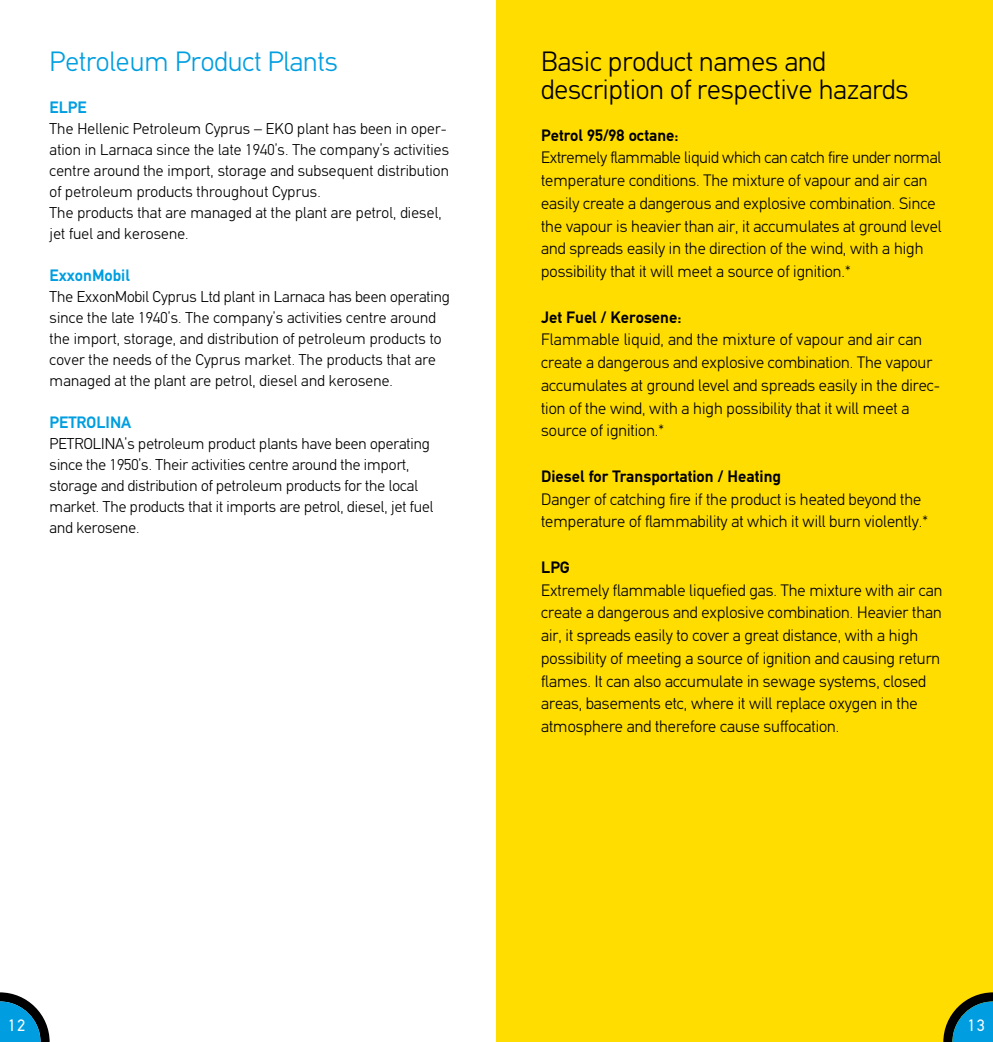
<style>
.page{position:relative;width:993px;height:1042px;background:#fff}
.page>*{position:absolute;margin:0;border:0;box-sizing:border-box;transform-origin:0 0}
.t1{font:300 28px/28px "PF Din Text";color:#000}
.t2{font:300 28px "PF Din Text";color:#009ee0}
.t3{font:300 16.62px/22.8px "PF Din Text";color:#000}
.t4{font:700 16.62px "PF Din Text";color:#000}
.t5{font:700 16.62px "PF Din Text";color:#009ee0}
.t6{font:16.62px "PF Din Text";color:#fff}
.t7{font:300 15.75px/21px "PF Din Text";letter-spacing:.01em;color:#000}
</style>
<div class="page">
<div style="left:496px;top:0;width:496px;height:1042px;background:#fd0"></div>
<svg style="left:943px;top:992px;width:49px;height:50px"></svg>
<svg style="left:0;top:992px;width:50px;height:50px"></svg>
<h1 class="t2" style="left:50px;top:44px;width:289px">Petroleum Product Plants</h1>
<p class="t5" style="left:50px;top:97px;width:39px">ELPE</p>
<p class="t7" style="left:50px;top:118px;width:401px">The Hellenic Petroleum Cyprus – EKO plant has been in oper&shy;ation in Larnaca since the late 1940’s. The company’s activities centre around the import, storage and subsequent distribution of petroleum products throughout Cyprus.<br>The products that are managed at the plant are petrol, diesel, jet fuel and kerosene.</p>
<p class="t5" style="left:50px;top:265px;width:82px">ExxonMobil</p>
<p class="t7" style="left:50px;top:286px;width:401px">The ExxonMobil Cyprus Ltd plant in Larnaca has been operating since the late 1940’s. The company’s activities centre around the import, storage, and distribution of petroleum products to cover the needs of the Cyprus market. The products that are managed at the plant are petrol, diesel and kerosene.</p>
<p class="t5" style="left:50px;top:412px;width:83px">PETROLINA</p>
<p class="t7" style="left:50px;top:433px;width:385px">PETROLINA’s petroleum product plants have been operating since the 1950’s. Their activities centre around the import, storage and distribution of petroleum products for the local market. The products that it imports are petrol, diesel, jet fuel and kerosene.</p>
<h1 class="t1" style="left:541px;top:47px;width:369px">Basic product names and description of respective hazards</h1>
<p class="t4" style="left:541px;top:125px;width:139px">Petrol 95/98 octane:</p>
<p class="t3" style="left:541px;top:146px;width:402px">Extremely flammable liquid which can catch fire under normal temperature conditions. The mixture of vapour and air can easily create a dangerous and explosive combination. Since the vapour is heavier than air, it accumulates at ground level and spreads easily in the direction of the wind, with a high possibility that it will meet a source of ignition.*</p>
<p class="t4" style="left:541px;top:307px;width:142px">Jet Fuel / Kerosene:</p>
<p class="t3" style="left:541px;top:328px;width:400px">Flammable liquid, and the mixture of vapour and air can create a dangerous and explosive combination. The vapour accumulates at ground level and spreads easily in the direc&shy;tion of the wind, with a high possibility that it will meet a source of ignition.*</p>
<p class="t4" style="left:541px;top:466px;width:241px">Diesel for Transportation / Heating</p>
<p class="t3" style="left:541px;top:488px;width:388px">Danger of catching fire if the product is heated beyond the temperature of flammability at which it will burn violently.*</p>
<p class="t4" style="left:541px;top:557px;width:30px">LPG</p>
<p class="t3" style="left:541px;top:579px;width:402px">Extremely flammable liquefied gas. The mixture with air can create a dangerous and explosive combination. Heavier than air, it spreads easily to cover a great distance, with a high possibility of meeting a source of ignition and causing return flames. It can also accumulate in sewage systems, closed areas, basements etc, where it will replace oxygen in the atmosphere and therefore cause suffocation.</p>
<p class="t6" style="left:8px;top:1015px;width:19px">12</p>
<p class="t6" style="left:967px;top:1015px;width:19px">13</p>
</div>
